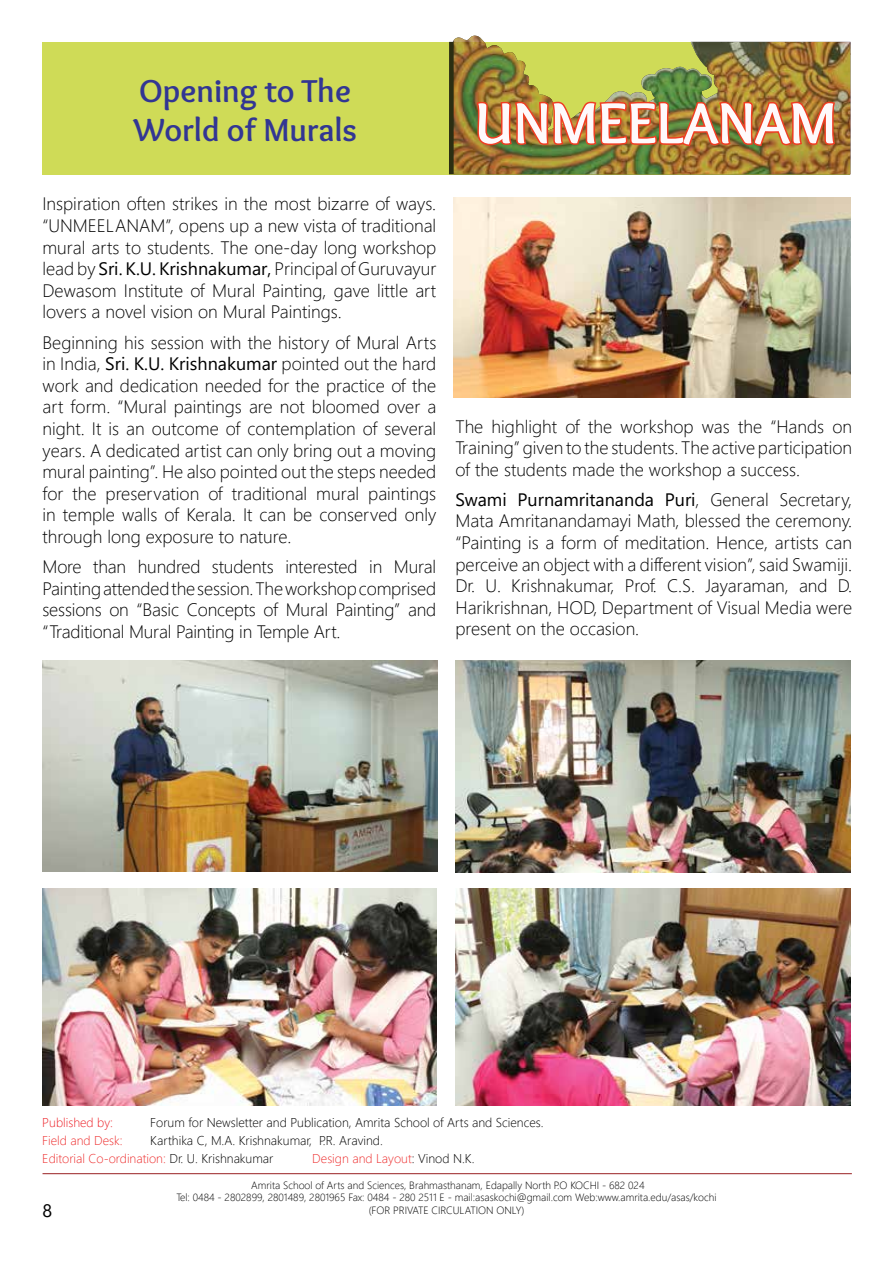
<style>
.page{position:relative;width:893px;height:1263px;background:#fff}
.page>*{position:absolute;margin:0;border:0;box-sizing:border-box;transform-origin:0 0}
.t1{font:700 60px "Overlock";color:#fef9fb}
.t2{font:700 33px/39.6px "Overlock";color:#323693}
.t3{font:300 18px/21.6px "Segoe UI";color:#000;text-align:justify}
.t4{font:18px "Segoe UI";color:#000101}
.t5{font:300 12.75px/18px "Segoe UI";color:#000}
.t6{font:300 12.75px "Segoe UI";color:#ee2d2d}
.t7{font:300 12.75px "Segoe UI";color:#ed1d24}
.t8{font:300 10.5px/12.6px "Segoe UI";color:#000;text-align:center}
.s1{font-weight:400}
.s2{color:#ee2d2d}
.s3{color:#000}
</style>
<div class="page">
<hr style="left:43px;top:1173px;width:809px;height:1px;background:#992123">
<img style="left:43px;top:660px;width:394px;height:211px">
<img style="left:454px;top:197px;width:396px;height:200px">
<img style="left:455px;top:660px;width:395px;height:213px">
<img style="left:43px;top:888px;width:394px;height:218px">
<img style="left:455px;top:888px;width:395px;height:218px">
<div style="left:43px;top:42px;width:807px;height:132px;background:#cfdb57"></div>
<img style="left:454px;top:36px;width:396px;height:138px">
<img style="left:475px;top:97px;width:362px;height:51px">
<h2 class="t2" style="left:133px;top:71px;width:225px">Opening to The<br>World of Murals</h2>
<h1 class="t1" style="left:475px;top:88px;width:363px">UNMEELANAM</h1>
<p class="t3" style="left:43px;top:192px;width:395px">Inspiration often strikes in the most bizarre of ways. “UNMEELANAM”, opens up a new vista of traditional mural arts to students. The one-day long workshop lead by <span class="s1">Sri. K.U. Krishnakumar,</span> Principal of Guruvayur Dewasom Institute of Mural Painting, gave little art lovers a novel vision on Mural Paintings.</p>
<p class="t3" style="left:43px;top:331px;width:395px">Beginning his session with the history of Mural Arts in India, <span class="s1">Sri. K.U. Krishnakumar</span> pointed out the hard work and dedication needed for the practice of the art form. “Mural paintings are not bloomed over a night. It is an outcome of contemplation of several years. A dedicated artist can only bring out a moving mural painting”. He also pointed out the steps needed for the preservation of traditional mural paintings in temple walls of Kerala. It can be conserved only through long exposure to nature.</p>
<p class="t3" style="left:43px;top:555px;width:395px">More than hundred students interested in Mural Painting attended the session. The workshop comprised sessions on “Basic Concepts of Mural Painting” and “Traditional Mural Painting in Temple Art.</p>
<p class="t3" style="left:455px;top:414px;width:398px">The highlight of the workshop was the “Hands on Training” given to the students. The active participation of the students made the workshop a success.</p>
<p class="t3" style="left:455px;top:488px;width:398px"><span class="s1">Swami Purnamritananda Puri</span>, General Secretary, Mata Amritanandamayi Math, blessed the ceremony. “Painting is a form of meditation. Hence, artists can perceive an object with a different vision”, said Swamiji.<br>Dr. U. Krishnakumar, Prof. C.S. Jayaraman, and D.<br>Harikrishnan, HOD, Department of Visual Media were present on the occasion.</p>
<p class="t7" style="left:42px;top:1112px;width:72px">Published by:</p>
<p class="t5" style="left:150px;top:1112px;width:395px">Forum for Newsletter and Publication, Amrita School of Arts and Sciences.</p>
<p class="t6" style="left:42px;top:1130px;width:82px">Field and Desk:</p>
<p class="t5" style="left:42px;top:1130px;width:342px;text-indent:108px">Karthika C, M.A. Krishnakumar, P.R. Aravind.<br><span class="s2">Editorial Co-ordination:</span> Dr. U. Krishnakumar</p>
<p class="t6" style="left:312px;top:1148px;width:164px">Design and Layout<span class="s3">: Vinod N.K.</span></p>
<p class="t8" style="left:176px;top:1178px;width:542px">Amrita School of Arts and Sciences, Brahmasthanam, Edapally North P.O KOCHI - 682 024<br>Tel: 0484 - 2802899, 2801489, 2801965 Fax: 0484 - 280 2511 E - mail:asaskochi@gmail.com Web:www.amrita.edu/asas/kochi (FOR PRIVATE CIRCULATION ONLY)</p>
<p class="t4" style="left:43px;top:1196px;width:11px">8</p>
</div>
